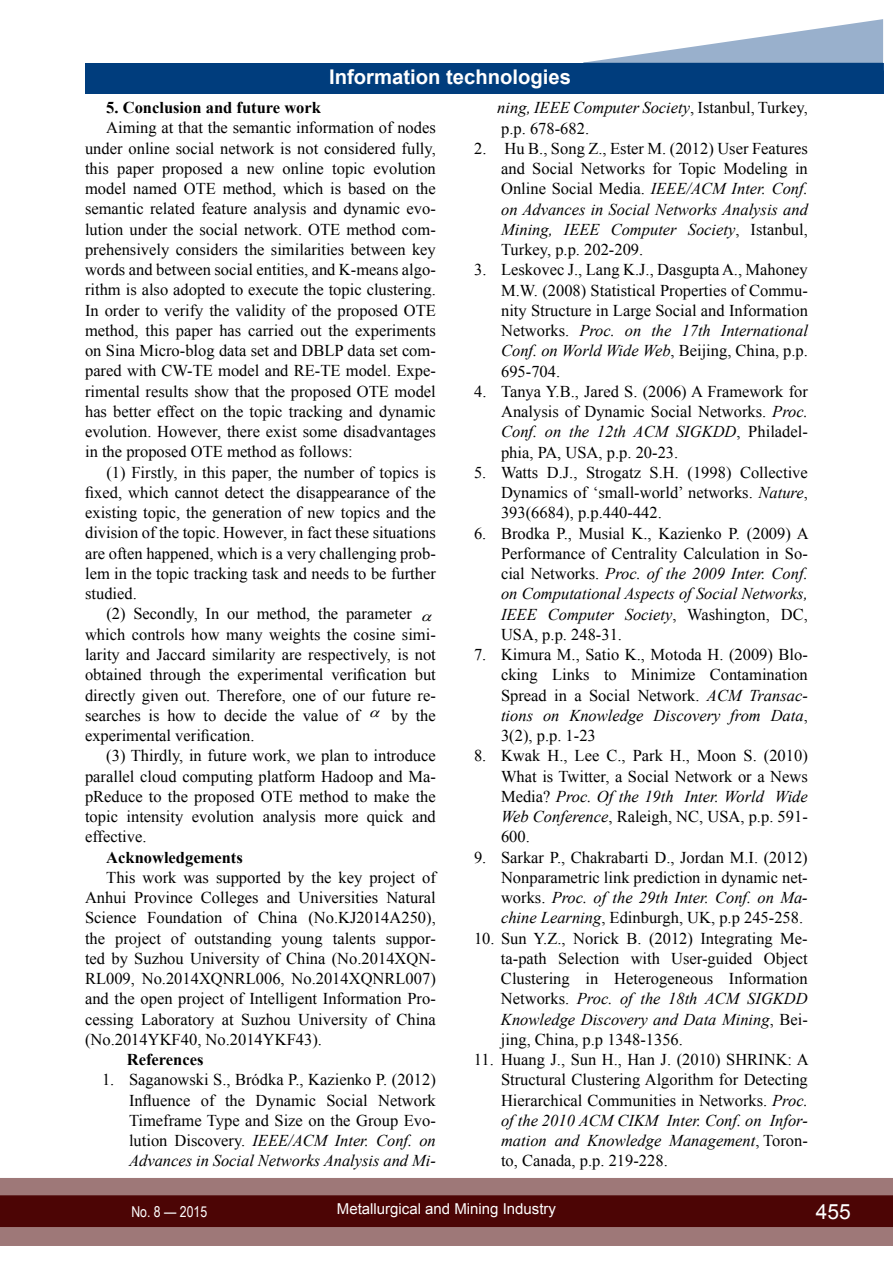
<style>
.page{position:relative;width:893px;height:1263px;background:#fff}
.page>*{position:absolute;margin:0;border:0;box-sizing:border-box;transform-origin:0 0}
.t1{font:21px "Arial";color:#fff}
.t2{font:700 20.25px "Arial";color:#fff}
.t3{font:16.5px/20.2px "Times New Roman";color:#000;text-align:justify}
.t4{font:700 16.5px "Times New Roman";color:#000}
.t5{font:15px "Arial";color:#fff}
.t6{font:15px "Arial Narrow";color:#fff}
.s1{font-style:italic}
</style>
<div class="page">
<div style="left:0;top:1178px;width:893px;height:68px;background:#9e7878"></div>
<div style="left:0;top:1195px;width:893px;height:32px;background:#4c0505;border:2px solid #4c0505"></div>
<div style="left:85px;top:63px;width:798px;height:30px;background:#003d7d"></div>
<svg style="left:583px;top:19px;width:300px;height:44px"></svg>
<p class="t2" style="left:329px;top:63px;width:243px">Information technologies</p>
<p class="t4" style="left:106px;top:96px;width:216px">5. Conclusion and future work</p>
<p class="t3" style="left:85px;top:118px;width:352px;text-indent:21px">Aiming at that the semantic information of nodes under online social network is not considered fully, this paper proposed a new online topic evolution model named OTE method, which is based on the semantic related feature analysis and dynamic evo&shy;lution under the social network. OTE method com&shy;prehensively considers the similarities between key words and between social entities, and K-means algo&shy;rithm is also adopted to execute the topic clustering.<br>In order to verify the validity of the proposed OTE method, this paper has carried out the experiments on Sina Micro-blog data set and DBLP data set com&shy;pared with CW-TE model and RE-TE model. Expe&shy;rimental results show that the proposed OTE model has better effect on the topic tracking and dynamic evolution. However, there exist some disadvantages in the proposed OTE method as follows:</p>
<p class="t3" style="left:85px;top:462px;width:352px;text-indent:21px">(1) Firstly, in this paper, the number of topics is fixed, which cannot detect the disappearance of the existing topic, the generation of new topics and the division of the topic. However, in fact these situations are often happened, which is a very challenging prob&shy;lem in the topic tracking task and needs to be further studied.</p>
<p class="t3" style="left:85px;top:603px;width:352px;text-align:left;text-indent:21px">(2) Secondly, In our method, the parameter which controls how many weights the cosine simi&shy;larity and Jaccard similarity are respectively, is not obtained through the experimental verification but directly given out. Therefore, one of our future re&shy;searches is how to decide the value of</p>
<p class="t3" style="left:391px;top:705px;width:46px">by the</p>
<p class="t3" style="left:85px;top:725px;width:171px">experimental verification.</p>
<p class="t3" style="left:106px;top:745px;width:331px">(3) Thirdly, in future work, we plan to introduce</p>
<p class="t3" style="left:85px;top:766px;width:352px">parallel cloud computing platform Hadoop and Ma-</p>
<p class="t3" style="left:85px;top:786px;width:352px">pReduce to the proposed OTE method to make the</p>
<p class="t3" style="left:85px;top:806px;width:352px">topic intensity evolution analysis more quick and</p>
<p class="t3" style="left:85px;top:826px;width:63px">effective.</p>
<p class="t4" style="left:106px;top:846px;width:138px">Acknowledgements</p>
<p class="t3" style="left:85px;top:867px;width:352px;text-indent:21px">This work was supported by the key project of Anhui Province Colleges and Universities Natural Science Foundation of China (No.KJ2014A250), the project of outstanding young talents suppor&shy;ted by Suzhou University of China (No.2014XQN-RL009, No.2014XQNRL006, No.2014XQNRL007) and the open project of Intelligent Information Pro&shy;cessing Laboratory at Suzhou University of China (No.2014YKF40, No.2014YKF43).</p>
<p class="t4" style="left:127px;top:1048px;width:78px">References</p>
<p class="t3" style="left:129px;top:1069px;width:308px;text-indent:-27px">1. Saganowski S., Bródka P., Kazienko P. (2012)<br>Influence of the Dynamic Social Network Timeframe Type and Size on the Group Evo&shy;lution Discovery. <span class="s1">IEEE/ACM Inter. Conf. on Advances in Social Networks Analysis and Mi-</span></p>
<p class="t3" style="left:497px;top:98px;width:312px"><span class="s1">ning, IEEE Computer Society</span>, Istanbul, Turkey, p.p. 678-682.</p>
<p class="t3" style="left:501px;top:138px;width:308px;text-indent:-27px">2. Hu B., Song Z., Ester M. (2012) User Features and Social Networks for Topic Modeling in Online Social Media. <span class="s1">IEEE/ACM Inter. Conf. on Advances in Social Networks Analysis and Mining, IEEE Computer Society</span>, Istanbul, Turkey, p.p. 202-209.</p>
<p class="t3" style="left:501px;top:259px;width:308px;text-indent:-27px">3. Leskovec J., Lang K.J., Dasgupta A., Mahoney M.W. (2008) Statistical Properties of Commu&shy;nity Structure in Large Social and Information Networks. <span class="s1">Proc. on the 17th International Conf. on World Wide Web</span>, Beijing, China, p.p.<br>695-704.</p>
<p class="t3" style="left:501px;top:381px;width:308px;text-indent:-27px">4. Tanya Y.B., Jared S. (2006) A Framework for Analysis of Dynamic Social Networks. <span class="s1">Proc.<br>Conf. on the 12th ACM SIGKDD</span>, Philadel&shy;phia, PA, USA, p.p. 20-23.</p>
<p class="t3" style="left:501px;top:462px;width:308px;text-indent:-27px">5. Watts D.J., Strogatz S.H. (1998) Collective Dynamics of ‘small-world’ networks. <span class="s1">Nature</span>, 393(6684), p.p.440-442.</p>
<p class="t3" style="left:501px;top:523px;width:309px;text-indent:-27px">6. Brodka P., Musial K., Kazienko P. (2009) A Performance of Centrality Calculation in So&shy;cial Networks. <span class="s1">Proc. of the 2009 Inter. Conf. on Computational Aspects of Social Networks, IEEE Computer Society</span>, Washington, DC, USA, p.p. 248-31.</p>
<p class="t3" style="left:501px;top:644px;width:308px;text-indent:-27px">7. Kimura M., Satio K., Motoda H. (2009) Blo&shy;cking Links to Minimize Contamination Spread in a Social Network. <span class="s1">ACM Transac&shy;tions on Knowledge Discovery from Data</span>, 3(2), p.p. 1-23</p>
<p class="t3" style="left:501px;top:745px;width:308px;text-indent:-27px">8. Kwak H., Lee C., Park H., Moon S. (2010)<br>What is Twitter, a Social Network or a News Media? <span class="s1">Proc. Of the 19th Inter. World Wide Web Conference</span>, Raleigh, NC, USA, p.p. 591- 600.</p>
<p class="t3" style="left:501px;top:847px;width:308px;text-indent:-27px">9. Sarkar P., Chakrabarti D., Jordan M.I. (2012)<br>Nonparametric link prediction in dynamic net&shy;works. <span class="s1">Proc. of the 29th Inter. Conf. on Ma&shy;chine Learning</span>, Edinburgh, UK, p.p 245-258.</p>
<p class="t3" style="left:501px;top:928px;width:308px;text-indent:-27px">10. Sun Y.Z., Norick B. (2012) Integrating Me&shy;ta-path Selection with User-guided Object Clustering in Heterogeneous Information Networks. <span class="s1">Proc. of the 18th ACM SIGKDD Knowledge Discovery and Data Mining</span>, Bei&shy;jing, China, p.p 1348-1356.</p>
<p class="t3" style="left:501px;top:1049px;width:309px;text-indent:-27px">11. Huang J., Sun H., Han J. (2010) SHRINK: A Structural Clustering Algorithm for Detecting Hierarchical Communities in Networks. <span class="s1">Proc. of the 2010 ACM CIKM Inter. Conf. on Infor&shy;mation and Knowledge Management</span>, Toron&shy;to, Canada, p.p. 219-228.</p>
<p class="t6" style="left:131px;top:1200px;width:77px">No. 8 — 2015</p>
<p class="t5" style="left:337px;top:1199px;width:221px">Metallurgical and Mining Industry</p>
<p class="t1" style="left:816px;top:1197px;width:37px">455</p>
</div>
